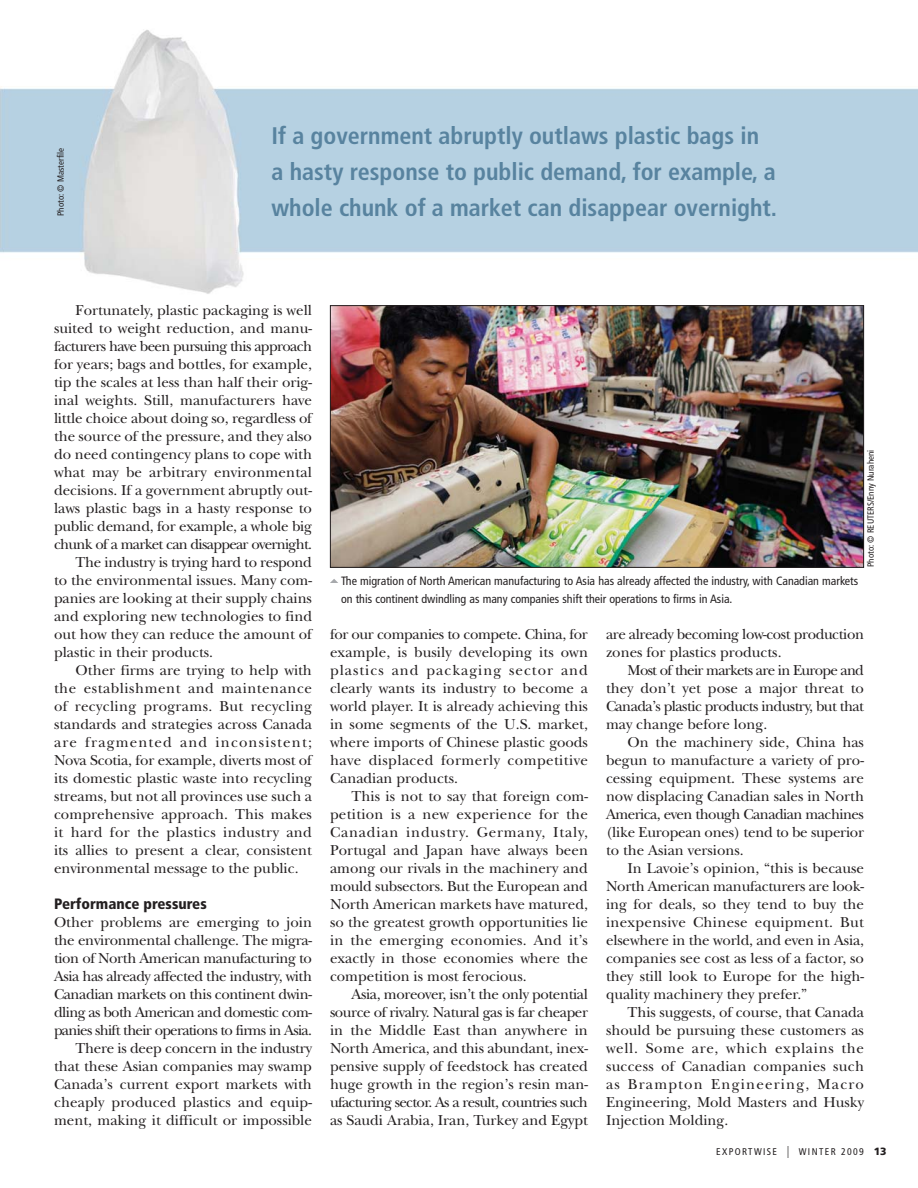
<style>
.page{position:relative;width:918px;height:1188px;background:#fff}
.page>*{position:absolute;margin:0;border:0;box-sizing:border-box;transform-origin:0 0}
.t1{font:700 condensed 24px/36px "Frutiger LT";color:#58839f}
.t2{font:15px/18px "New Baskerville";color:#231f20;text-align:justify}
.t3{font:15px/18px "New Baskerville";letter-spacing:-.02em;color:#231f20;text-align:right}
.t4{font:15px "New Baskerville";letter-spacing:-.045em;color:#231f20}
.t5{font:15px/18px "New Baskerville";letter-spacing:-.025em;color:#231f20}
.t6{font:15px "New Baskerville";letter-spacing:.02em;color:#231f20}
.t7{font:15px "New Baskerville";letter-spacing:.025em;color:#231f20}
.t8{font:15px "New Baskerville";letter-spacing:.035em;color:#231f20}
.t9{font:15px "New Baskerville";letter-spacing:.08em;color:#231f20}
.t10{font:900 condensed 15px "Frutiger LT";color:#231f20}
.t11{font:condensed 12px/18px "Frutiger LT";color:#231f20}
.t12{font:condensed 9.75px "Frutiger LT";letter-spacing:.145em;color:#231f20}
.t13{font:condensed 9px "Frutiger LT";color:#231f20}
.s1{font-family:"Frutiger LT Std";font-weight:300;font-size:12px}
.s2{font-weight:900;font-stretch:normal;font-size:10.5px}
</style>
<div class="page">
<img style="left:0;top:30px;width:918px;height:264px">
<img style="left:332px;top:307px;width:530px;height:259px">
<div style="left:330px;top:305px;width:534px;height:263px;border:1px solid #231f20"></div>
<svg style="left:330px;top:579px;width:8px;height:4px"></svg>
<p class="t13" style="left:57px;top:216px;width:70px;rotate:-90deg">Photo: © Masterfile</p>
<h1 class="t1" style="left:272px;top:120px;width:507px">If a government abruptly outlaws plastic bags in<br>a hasty response to public demand, for example, a whole chunk of a market can disappear overnight.</h1>
<p class="t2" style="left:76px;top:303px;width:238px">Fortunately, plastic packaging is well</p>
<p class="t2" style="left:54px;top:321px;width:260px">suited to weight reduction, and manu-</p>
<p class="t4" style="left:54px;top:341px;width:260px">facturers have been pursuing this approach</p>
<p class="t2" style="left:54px;top:357px;width:260px">for years; bags and bottles, for example,</p>
<p class="t2" style="left:54px;top:375px;width:260px">tip the scales at less than half their orig-</p>
<p class="t2" style="left:54px;top:393px;width:259px">inal weights. Still, manufacturers have</p>
<p class="t2" style="left:54px;top:411px;width:260px">little choice about doing so, regardless of</p>
<p class="t2" style="left:54px;top:429px;width:260px">the source of the pressure, and they also</p>
<p class="t2" style="left:54px;top:447px;width:260px">do need contingency plans to cope with</p>
<p class="t2" style="left:54px;top:465px;width:259px">what may be arbitrary environmental</p>
<p class="t2" style="left:54px;top:483px;width:260px">decisions. If a government abruptly out-</p>
<p class="t2" style="left:54px;top:501px;width:260px">laws plastic bags in a hasty response to</p>
<p class="t2" style="left:54px;top:519px;width:259px">public demand, for example, a whole big</p>
<p class="t4" style="left:54px;top:539px;width:260px">chunk of a market can disappear overnight.</p>
<p class="t3" style="left:76px;top:555px;width:238px">The industry is trying hard to respond</p>
<p class="t2" style="left:54px;top:573px;width:260px">to the environmental issues. Many com-</p>
<p class="t2" style="left:54px;top:591px;width:260px">panies are looking at their supply chains</p>
<p class="t2" style="left:54px;top:609px;width:260px">and exploring new technologies to find</p>
<p class="t2" style="left:54px;top:627px;width:260px">out how they can reduce the amount of</p>
<p class="t2" style="left:54px;top:645px;width:161px">plastic in their products.</p>
<p class="t2" style="left:76px;top:663px;width:238px">Other firms are trying to help with</p>
<p class="t8" style="left:54px;top:683px;width:260px">the establishment and maintenance</p>
<p class="t6" style="left:54px;top:701px;width:260px">of recycling programs. But recycling</p>
<p class="t2" style="left:54px;top:717px;width:260px">standards and strategies across Canada</p>
<p class="t9" style="left:54px;top:737px;width:259px">are fragmented and inconsistent;</p>
<p class="t2" style="left:54px;top:753px;width:259px">Nova Scotia, for example, diverts most of</p>
<p class="t2" style="left:54px;top:771px;width:260px">its domestic plastic waste into recycling</p>
<p class="t2" style="left:54px;top:789px;width:260px">streams, but not all provinces use such a</p>
<p class="t2" style="left:54px;top:807px;width:260px">comprehensive approach. This makes</p>
<p class="t7" style="left:54px;top:827px;width:259px">it hard for the plastics industry and</p>
<p class="t2" style="left:54px;top:843px;width:260px">its allies to present a clear, consistent</p>
<p class="t2" style="left:54px;top:861px;width:246px">environmental message to the public.</p>
<p class="t10" style="left:54px;top:898px;width:154px">Performance pressures</p>
<p class="t3" style="left:54px;top:915px;width:260px">Other problems are emerging to join the environmental challenge. The migra&shy;tion of North American manufacturing to Asia has already affected the industry, with Canadian markets on this continent dwin&shy;dling as both American and domestic com&shy;panies shift their operations to firms in Asia.<br>There is deep concern in the industry that these Asian companies may swamp Canada’s current export markets with cheaply produced plastics and equip&shy;ment, making it difficult or impossible</p>
<p class="t11" style="left:341px;top:573px;width:519px">The migration of North American manufacturing to Asia has already affected the industry, with Canadian markets on this continent dwindling as many companies shift their operations to firms in Asia.</p>
<p class="t13" style="left:867px;top:567px;width:119px;rotate:-90deg">Photo: © REUTERS/Enny Nuraheni</p>
<p class="t2" style="left:330px;top:627px;width:260px">for our companies to compete. China, for example, is busily developing its own plastics and packaging sector and clearly wants its industry to become a world player. It is already achieving this in some segments of the U.S. market, where imports of Chinese plastic goods have displaced formerly competitive Canadian products.</p>
<p class="t2" style="left:330px;top:789px;width:260px;text-indent:22px">This is not to say that foreign com&shy;petition is a new experience for the Canadian industry. Germany, Italy, Portugal and Japan have always been among our rivals in the machinery and mould subsectors. But the European and North American markets have matured, so the greatest growth opportunities lie in the emerging economies. And it’s exactly in those economies where the competition is most ferocious.</p>
<p class="t2" style="left:330px;top:987px;width:260px;text-indent:22px">Asia, moreover, isn’t the only potential source of rivalry. Natural gas is far cheaper in the Middle East than anywhere in North America, and this abundant, inex&shy;pensive supply of feedstock has created huge growth in the region’s resin man&shy;ufacturing sector. As a result, countries such as Saudi Arabia, Iran, Turkey and Egypt</p>
<p class="t5" style="left:606px;top:627px;width:260px">are already becoming low-cost production zones for plastics products.</p>
<p class="t2" style="left:606px;top:663px;width:260px;text-indent:22px">Most of their markets are in Europe and they don’t yet pose a major threat to Canada’s plastic products industry, but that may change before long.</p>
<p class="t2" style="left:606px;top:735px;width:260px;text-indent:22px">On the machinery side, China has begun to manufacture a variety of pro&shy;cessing equipment. These systems are now displacing Canadian sales in North America, even though Canadian machines (like European ones) tend to be superior to the Asian versions.</p>
<p class="t2" style="left:606px;top:861px;width:260px;text-indent:22px">In Lavoie’s opinion, “this is because North American manufacturers are look&shy;ing for deals, so they tend to buy the inexpensive Chinese equipment. But elsewhere in the world, and even in Asia, companies see cost as less of a factor, so they still look to Europe for the high&shy;quality machinery they prefer.”</p>
<p class="t2" style="left:606px;top:1005px;width:260px;text-indent:22px">This suggests, of course, that Canada should be pursuing these customers as well. Some are, which explains the success of Canadian companies such as Brampton Engineering, Macro Engineering, Mold Masters and Husky Injection Molding.</p>
<p class="t12" style="left:716px;top:1148px;width:172px">EXPORTWISE <span class="s1">|</span> WINTER 2009 <span class="s2">13</span></p>
</div>
